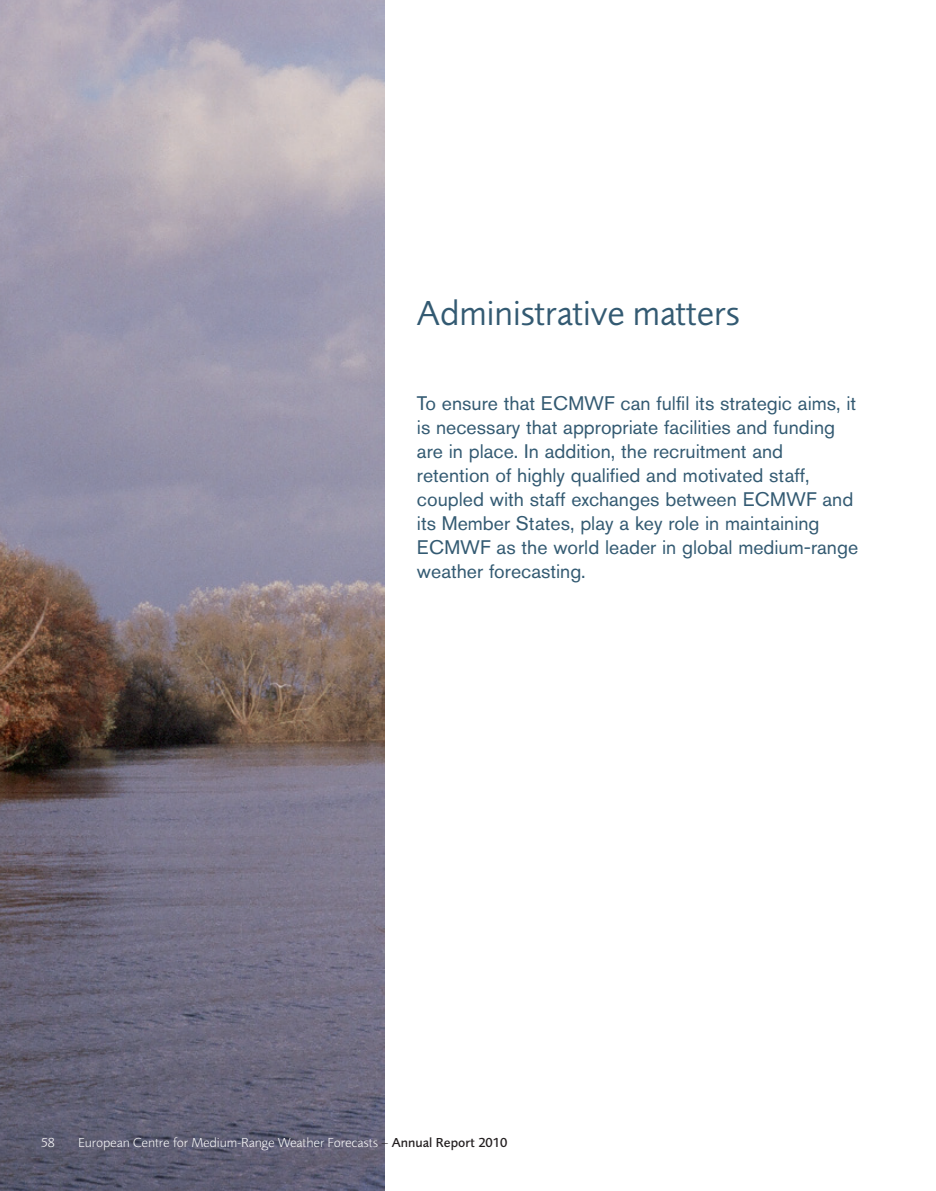
<style>
.page{position:relative;width:936px;height:1191px;background:#fff}
.page>*{position:absolute;margin:0;border:0;box-sizing:border-box;transform-origin:0 0}
.t1{font:36px "Foundry Sans";color:#335a72}
.t2{font:19.5px/24px "Akzidenz Grotesk BE";color:#335a72}
.t3{font:300 13.5px "Foundry Sans";color:#fff}
.s1{color:#231f20}
.s2{font-weight:500;color:#231f20}
</style>
<div class="page">
<img style="left:0;top:0;width:385px;height:1191px">
<h1 class="t1" style="left:417px;top:293px;width:324px">Administrative matters</h1>
<p class="t2" style="left:417px;top:391px;width:442px">To ensure that ECMWF can fulfil its strategic aims, it is necessary that appropriate facilities and funding are in place. In addition, the recruitment and retention of highly qualified and motivated staff, coupled with staff exchanges between ECMWF and its Member States, play a key role in maintaining ECMWF as the world leader in global medium-range weather forecasting.</p>
<p class="t3" style="left:41px;top:1135px;width:15px">58</p>
<p class="t3" style="left:78px;top:1135px;width:431px">European Centre for Medium-Range Weather Forecasts <span class="s1">–</span> <span class="s2">Annual Report 2010</span></p>
</div>
